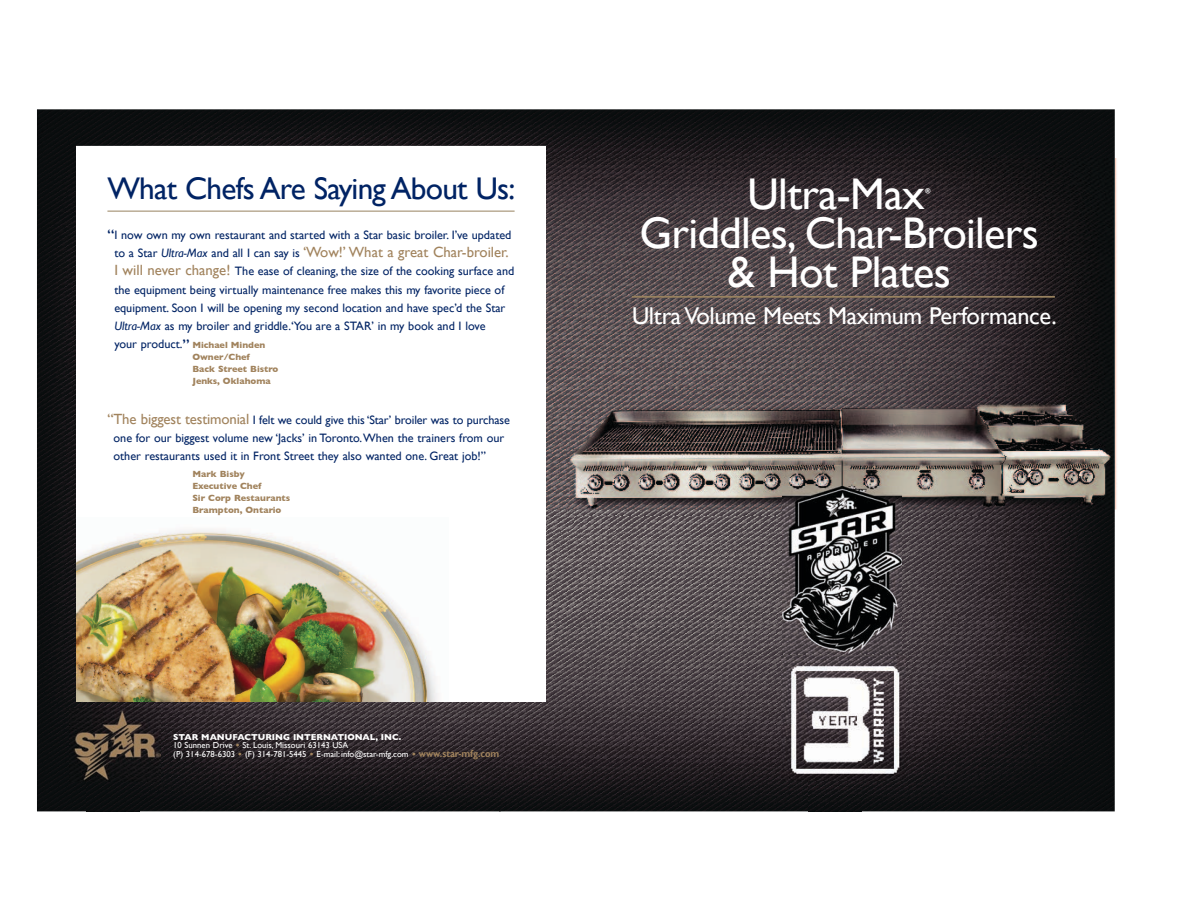
<style>
.page{position:relative;width:1188px;height:918px;background:#fff}
.page>*{position:absolute;margin:0;border:0;box-sizing:border-box;transform-origin:0 0}
.t1{font:44.4px/39.5px "Gill Sans";letter-spacing:-.015em;color:#fff;text-align:center}
.t2{font:31.35px "Gill Sans";letter-spacing:-.025em;color:#002364}
.t3{font:24.3px "Gill Sans";letter-spacing:-.015em;color:#fff}
.t4{font:14.85px "Gill Sans";color:#a1835d}
.t5{font:12.15px/18.3px "Gill Sans";color:#002364}
.t6{font:700 9.15px/12.1px "Gill Sans";color:#a1835d}
.t7{font:8.7px/8.7px "Gill Sans";color:#fff}
.t8{font:700 6.9px "Gill Sans";color:#fff}
.s1{font-size:16.5px}
.s2{font-size:12.15px;color:#002364}
.s3{font-style:italic;font-size:12.15px;color:#002364}
.s4{font-size:14.85px;color:#a1835d}
.s5{font-style:italic}
.s6{font-weight:400;font-size:12.15px;color:#002364}
.s7{font-weight:400;font-size:16.5px;color:#002364}
.s8{font-weight:700}
.s9{font-weight:700;color:#a1835d}
.s10{font-weight:700;font-size:10.2px;color:#a1835d}
</style>
<div class="page">
<img style="left:37px;top:109px;width:1078px;height:49px">
<img style="left:37px;top:158px;width:50px;height:653px">
<img style="left:546px;top:158px;width:571px;height:352px">
<img style="left:501px;top:510px;width:308px;height:301px">
<img style="left:862px;top:510px;width:253px;height:301px">
<img style="left:809px;top:654px;width:53px;height:2px">
<img style="left:87px;top:702px;width:414px;height:9px">
<img style="left:140px;top:711px;width:361px;height:100px">
<img style="left:87px;top:782px;width:53px;height:29px">
<img style="left:809px;top:781px;width:53px;height:30px">
<hr style="left:632px;top:296px;width:423px;height:2px;background:#98825f">
<div style="left:76px;top:146px;width:470px;height:556px;background:#fff"></div>
<img style="left:70px;top:708px;width:90px;height:74px">
<img style="left:76px;top:702px;width:373px;height:1px">
<img style="left:76px;top:529px;width:363px;height:173px">
<hr style="left:107px;top:211px;width:408px;height:1px;background:#98825f">
<img style="left:782px;top:656px;width:124px;height:125px">
<img style="left:782px;top:487px;width:120px;height:167px">
<h2 class="t2" style="left:107px;top:170px;width:409px">What Chefs Are Saying About Us:</h2>
<p class="t5" style="left:107px;top:226px;width:406px"><span class="s1">“</span>I now own my own restaurant and started with a Star basic broiler. I’ve updated</p>
<p class="t4" style="left:114px;top:243px;width:396px"><span class="s2">to a Star</span> <span class="s3">Ultra-Max</span> <span class="s2">and all I can say is</span> ‘Wow!’ What a great Char-broiler.</p>
<p class="t5" style="left:114px;top:262px;width:402px"><span class="s4">I will never change!</span> The ease of cleaning, the size of the cooking surface and the equipment being virtually maintenance free makes this my favorite piece of equipment. Soon I will be opening my second location and have spec’d the Star <span class="s5">Ultra-Max</span> as my broiler and griddle.‘You are a STAR’ in my book and I love</p>
<p class="t6" style="left:192px;top:339px;width:88px;text-indent:-78px"><span class="s6">your product.</span><span class="s7">”</span> Michael Minden<br>Owner/Chef<br>Back Street Bistro<br>Jenks, Oklahoma</p>
<p class="t5" style="left:114px;top:411px;width:398px;text-indent:-6px"><span class="s4">“The biggest testimonial</span> I felt we could give this ‘Star’ broiler was to purchase one for our biggest volume new ‘Jacks’ in Toronto. When the trainers from our other restaurants used it in Front Street they also wanted one. Great job!”</p>
<p class="t6" style="left:192px;top:468px;width:99px">Mark Bisby<br>Executive Chef<br>Sir Corp Restaurants<br>Brampton, Ontario</p>
<p class="t7" style="left:173px;top:732px;width:328px"><span class="s8">STAR MANUFACTURING INTERNATIONAL, INC.<br></span>10 Sunnen Drive <span class="s9">•</span> St. Louis, Missouri 63143 USA<br>(P) 314-678-6303 <span class="s9">•</span> (F) 314-781-5445 <span class="s9">•</span> E-mail: info@star-mfg.com <span class="s9">•</span> <span class="s10">www.star-mfg.com</span></p>
<h1 class="t1" style="left:748px;top:174px;width:179px">Ultra-Max</h1>
<p class="t8" style="left:925px;top:187px;width:7px">®</p>
<h1 class="t1" style="left:639px;top:213px;width:401px">Griddles, Char-Broilers &amp; Hot Plates</h1>
<h3 class="t3" style="left:632px;top:302px;width:426px">Ultra Volume Meets Maximum Performance.</h3>
</div>
